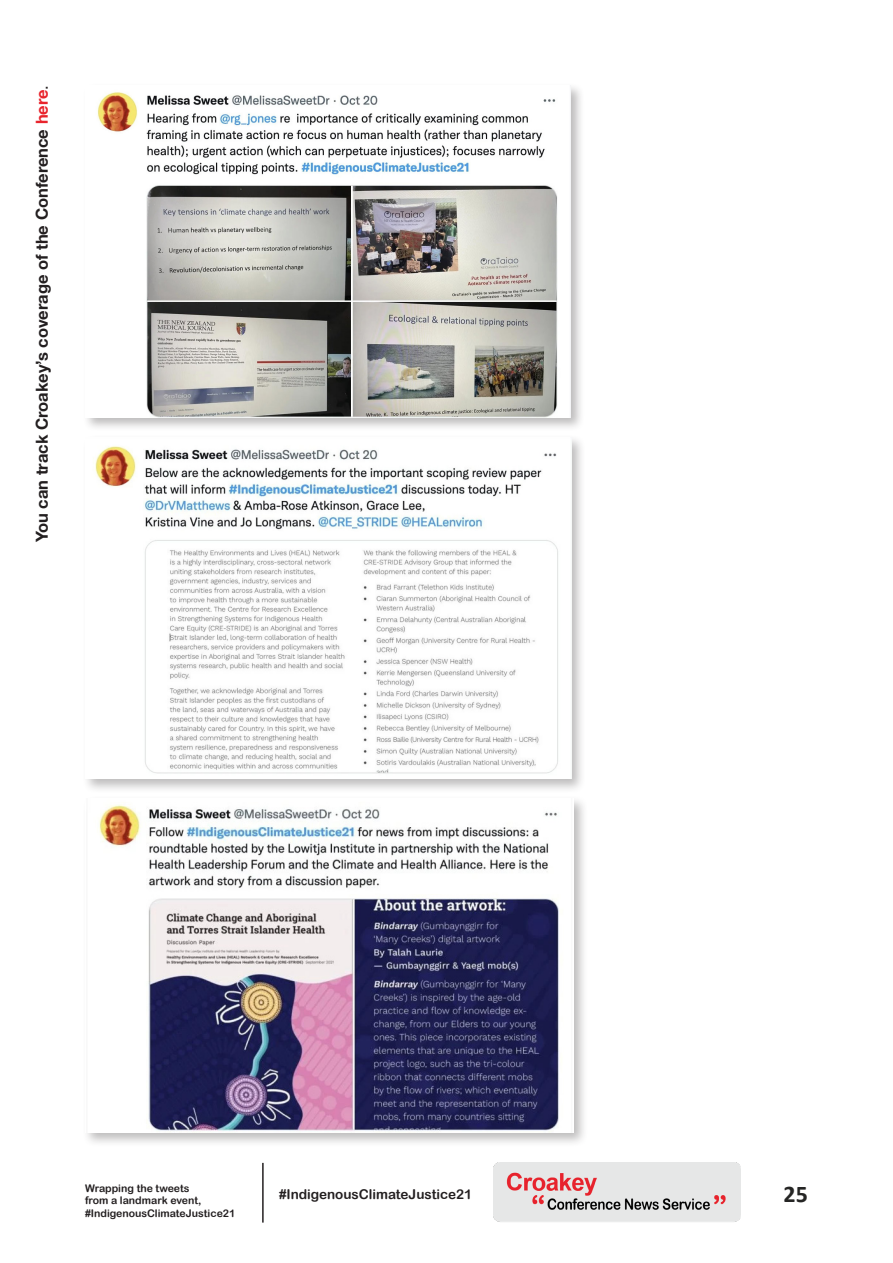
<style>
.page{position:relative;width:893px;height:1263px;background:#fff}
.page>*{position:absolute;margin:0;border:0;box-sizing:border-box;transform-origin:0 0}
.t1{font:700 24px "Calibri";color:#252524}
.t2{font:700 16.5px "Helvetica Neue";color:#231f20}
.t3{font:13.5px "Arial Rounded MT Bold";color:#231f20}
.t4{font:10.5px/12.6px "Arial Rounded MT Bold";color:#231f20}
.s1{color:#e8242c}
.s2{font-weight:400}
</style>
<div class="page">
<img style="left:494px;top:1163px;width:247px;height:59px">
<hr style="left:262px;top:1163px;width:2px;height:59px;background:#231f20">
<div style="left:82px;top:82px;width:503px;height:349px;background:#231f20;opacity:.3"></div>
<img style="left:85px;top:85px;width:486px;height:332px">
<div style="left:82px;top:434px;width:504px;height:359px;background:#231f20;opacity:.3"></div>
<img style="left:85px;top:437px;width:486px;height:342px">
<div style="left:82px;top:795px;width:507px;height:352px;background:#231f20;opacity:.3"></div>
<img style="left:85px;top:799px;width:489px;height:333px">
<h2 class="t2" style="left:29px;top:542px;width:459px;rotate:-90deg">You can track Croakey’s coverage of the Conference <span class="s1">here</span><span class="s2">.</span></h2>
<p class="t4" style="left:85px;top:1181px;width:152px">Wrapping the tweets<br>from a landmark event, #IndigenousClimateJustice21</p>
<p class="t3" style="left:279px;top:1186px;width:195px">#IndigenousClimateJustice21</p>
<h1 class="t1" style="left:784px;top:1178px;width:26px">25</h1>
</div>
